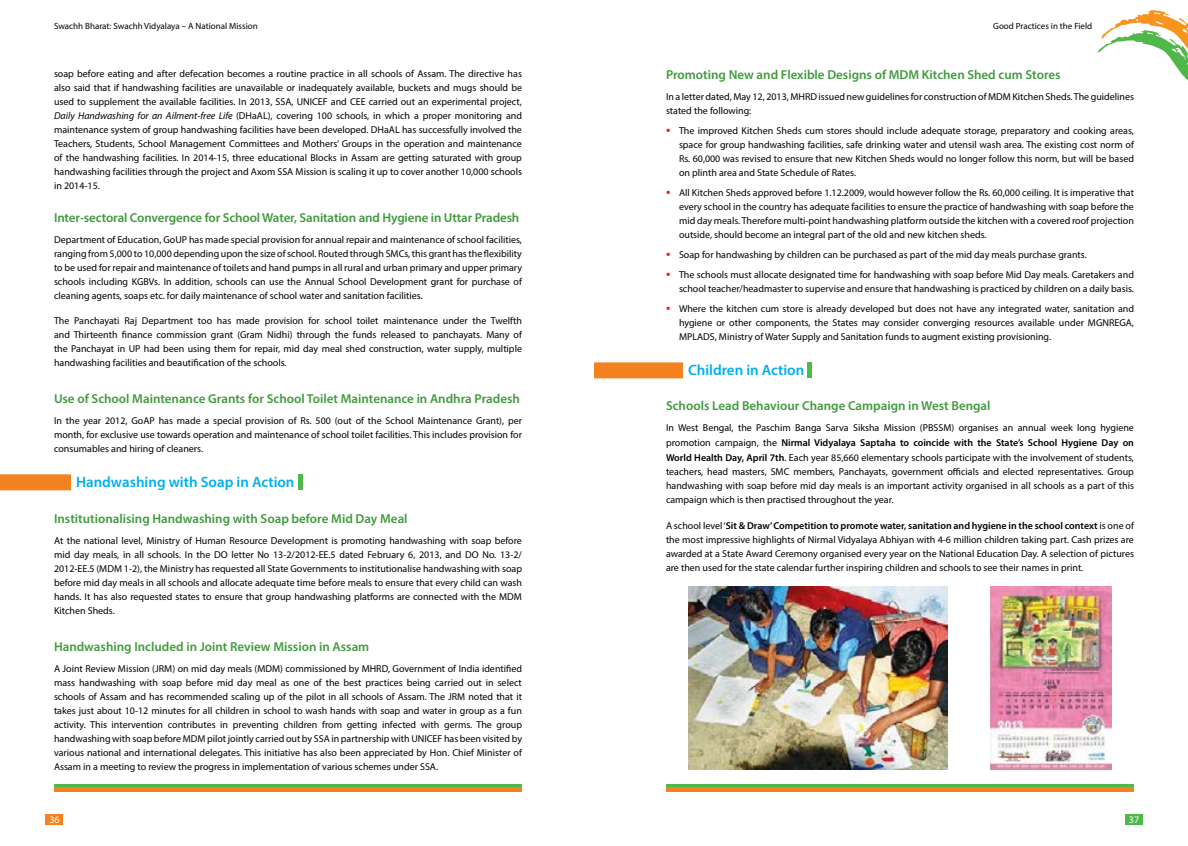
<style>
.page{position:relative;width:1188px;height:846px;background:#fff}
.page>*{position:absolute;margin:0;border:0;box-sizing:border-box;transform-origin:0 0}
.t1{font:600 15px "Myriad Pro";color:#00aeef}
.t2{font:600 13px "Myriad Pro";color:#409a3c}
.t3{font:10px/14px "Myriad Pro";color:#000;text-align:justify}
.t4{font:10px "Myriad Pro";color:#fff}
.t5{font:9px "Myriad Pro";color:#000}
.s1{font-style:italic}
.s2{font-weight:600;font-size:14px;color:#ed1d24}
.s3{font-weight:600}
</style>
<div class="page">
<div style="left:46px;top:814px;width:17px;height:11px;background:#f58220"></div>
<div style="left:1125px;top:814px;width:18px;height:11px;background:#50b848"></div>
<svg style="left:1098px;top:10px;width:90px;height:71px"></svg>
<div style="left:666px;top:784px;width:468px;height:8px;background:#50b848"></div>
<div style="left:666px;top:787px;width:468px;height:5px;background:#f58220"></div>
<div style="left:54px;top:784px;width:468px;height:8px;background:#50b848"></div>
<div style="left:54px;top:787px;width:468px;height:5px;background:#f58220"></div>
<div style="left:0;top:474px;width:71px;height:16px;background:#f58220"></div>
<div style="left:298px;top:474px;width:5px;height:16px;background:#50b848"></div>
<div style="left:594px;top:362px;width:89px;height:16px;background:#f58220"></div>
<div style="left:807px;top:362px;width:5px;height:16px;background:#50b848"></div>
<img style="left:689px;top:587px;width:258px;height:182px">
<img style="left:990px;top:587px;width:121px;height:182px">
<p class="t5" style="left:54px;top:21px;width:205px">Swachh Bharat: Swachh Vidyalaya – A National Mission</p>
<p class="t3" style="left:54px;top:66px;width:470px">soap before eating and after defecation becomes a routine practice in all schools of Assam. The directive has also said that if handwashing facilities are unavailable or inadequately available, buckets and mugs should be used to supplement the available facilities. In 2013, SSA, UNICEF and CEE carried out an experimental project, <span class="s1">Daily Handwashing for an Ailment-free Life</span> (DHaAL), covering 100 schools, in which a proper monitoring and maintenance system of group handwashing facilities have been developed. DHaAL has successfully involved the Teachers, Students, School Management Committees and Mothers’ Groups in the operation and maintenance of the handwashing facilities. In 2014-15, three educational Blocks in Assam are getting saturated with group handwashing facilities through the project and Axom SSA Mission is scaling it up to cover another 10,000 schools in 2014-15.</p>
<h2 class="t2" style="left:54px;top:210px;width:467px">Inter-sectoral Convergence for School Water, Sanitation and Hygiene in Uttar Pradesh</h2>
<p class="t3" style="left:54px;top:233px;width:470px">Department of Education, GoUP has made special provision for annual repair and maintenance of school facilities, ranging from 5,000 to 10,000 depending upon the size of school. Routed through SMCs, this grant has the flexibility to be used for repair and maintenance of toilets and hand pumps in all rural and urban primary and upper primary schools including KGBVs. In addition, schools can use the Annual School Development grant for purchase of cleaning agents, soaps etc. for daily maintenance of school water and sanitation facilities.</p>
<p class="t3" style="left:54px;top:314px;width:470px">The Panchayati Raj Department too has made provision for school toilet maintenance under the Twelfth and Thirteenth finance commission grant (Gram Nidhi) through the funds released to panchayats. Many of the Panchayat in UP had been using them for repair, mid day meal shed construction, water supply, multiple handwashing facilities and beautification of the schools.</p>
<h2 class="t2" style="left:54px;top:390px;width:467px">Use of School Maintenance Grants for School Toilet Maintenance in Andhra Pradesh</h2>
<p class="t3" style="left:54px;top:413px;width:470px">In the year 2012, GoAP has made a special provision of Rs. 500 (out of the School Maintenance Grant), per month, for exclusive use towards operation and maintenance of school toilet facilities. This includes provision for consumables and hiring of cleaners.</p>
<h1 class="t1" style="left:76px;top:472px;width:220px">Handwashing with Soap in Action</h1>
<h2 class="t2" style="left:54px;top:511px;width:355px">Institutionalising Handwashing with Soap before Mid Day Meal</h2>
<p class="t3" style="left:54px;top:534px;width:470px">At the national level, Ministry of Human Resource Development is promoting handwashing with soap before mid day meals, in all schools. In the DO letter No 13-2/2012-EE.5 dated February 6, 2013, and DO No. 13-2/ 2012-EE.5 (MDM 1-2), the Ministry has requested all State Governments to institutionalise handwashing with soap before mid day meals in all schools and allocate adequate time before meals to ensure that every child can wash hands. It has also requested states to ensure that group handwashing platforms are connected with the MDM Kitchen Sheds.</p>
<h2 class="t2" style="left:54px;top:638px;width:317px">Handwashing Included in Joint Review Mission in Assam</h2>
<p class="t3" style="left:54px;top:662px;width:470px">A Joint Review Mission (JRM) on mid day meals (MDM) commissioned by MHRD, Government of India identified mass handwashing with soap before mid day meal as one of the best practices being carried out in select schools of Assam and has recommended scaling up of the pilot in all schools of Assam. The JRM noted that it takes just about 10-12 minutes for all children in school to wash hands with soap and water in group as a fun activity. This intervention contributes in preventing children from getting infected with germs. The group handwashing with soap before MDM pilot jointly carried out by SSA in partnership with UNICEF has been visited by various national and international delegates. This initiative has also been appreciated by Hon. Chief Minister of Assam in a meeting to review the progress in implementation of various schemes under SSA.</p>
<p class="t5" style="left:993px;top:21px;width:101px">Good Practices in the Field</p>
<h2 class="t2" style="left:666px;top:66px;width:396px">Promoting New and Flexible Designs of MDM Kitchen Shed cum Stores</h2>
<p class="t3" style="left:666px;top:89px;width:470px">In a letter dated, May 12, 2013, MHRD issued new guidelines for construction of MDM Kitchen Sheds. The guidelines stated the following:</p>
<p class="t3" style="left:679px;top:123px;width:457px;text-indent:-13px"><span class="s2">•</span> The improved Kitchen Sheds cum stores should include adequate storage, preparatory and cooking areas, space for group handwashing facilities, safe drinking water and utensil wash area. The existing cost norm of Rs. 60,000 was revised to ensure that new Kitchen Sheds would no longer follow this norm, but will be based on plinth area and State Schedule of Rates.</p>
<p class="t3" style="left:679px;top:185px;width:457px;text-indent:-13px"><span class="s2">•</span> All Kitchen Sheds approved before 1.12.2009, would however follow the Rs. 60,000 ceiling. It is imperative that every school in the country has adequate facilities to ensure the practice of handwashing with soap before the mid day meals. Therefore multi-point handwashing platform outside the kitchen with a covered roof projection outside, should become an integral part of the old and new kitchen sheds.</p>
<p class="t3" style="left:666px;top:247px;width:422px"><span class="s2">•</span> Soap for handwashing by children can be purchased as part of the mid day meals purchase grants.</p>
<p class="t3" style="left:666px;top:267px;width:469px;text-align:right"><span class="s2">•</span> The schools must allocate designated time for handwashing with soap before Mid Day meals. Caretakers and school teacher/headmaster to supervise and ensure that handwashing is practiced by children on a daily basis.</p>
<p class="t3" style="left:679px;top:301px;width:457px;text-indent:-13px"><span class="s2">•</span> Where the kitchen cum store is already developed but does not have any integrated water, sanitation and hygiene or other components, the States may consider converging resources available under MGNREGA, MPLADS, Ministry of Water Supply and Sanitation funds to augment existing provisioning.</p>
<h1 class="t1" style="left:688px;top:360px;width:118px">Children in Action</h1>
<h2 class="t2" style="left:666px;top:397px;width:326px">Schools Lead Behaviour Change Campaign in West Bengal</h2>
<p class="t3" style="left:666px;top:420px;width:470px;line-height:15px">In West Bengal, the Paschim Banga Sarva Siksha Mission (PBSSM) organises an annual week long hygiene promotion campaign, the <span class="s3">Nirmal Vidyalaya Saptaha to coincide with the State’s School Hygiene Day on World Health Day, April 7th</span>. Each year 85,660 elementary schools participate with the involvement of students,</p>
<p class="t3" style="left:666px;top:464px;width:470px">teachers, head masters, SMC members, Panchayats, government officials and elected representatives. Group handwashing with soap before mid day meals is an important activity organised in all schools as a part of this campaign which is then practised throughout the year.</p>
<p class="t3" style="left:666px;top:518px;width:470px">A school level ‘<span class="s3">Sit &amp; Draw’ Competition to promote water, sanitation and hygiene in the school context</span> is one of the most impressive highlights of Nirmal Vidyalaya Abhiyan with 4-6 million children taking part. Cash prizes are awarded at a State Award Ceremony organised every year on the National Education Day. A selection of pictures are then used for the state calendar further inspiring children and schools to see their names in print.</p>
<p class="t4" style="left:49px;top:813px;width:12px">36</p>
<p class="t4" style="left:1129px;top:813px;width:12px">37</p>
</div>
